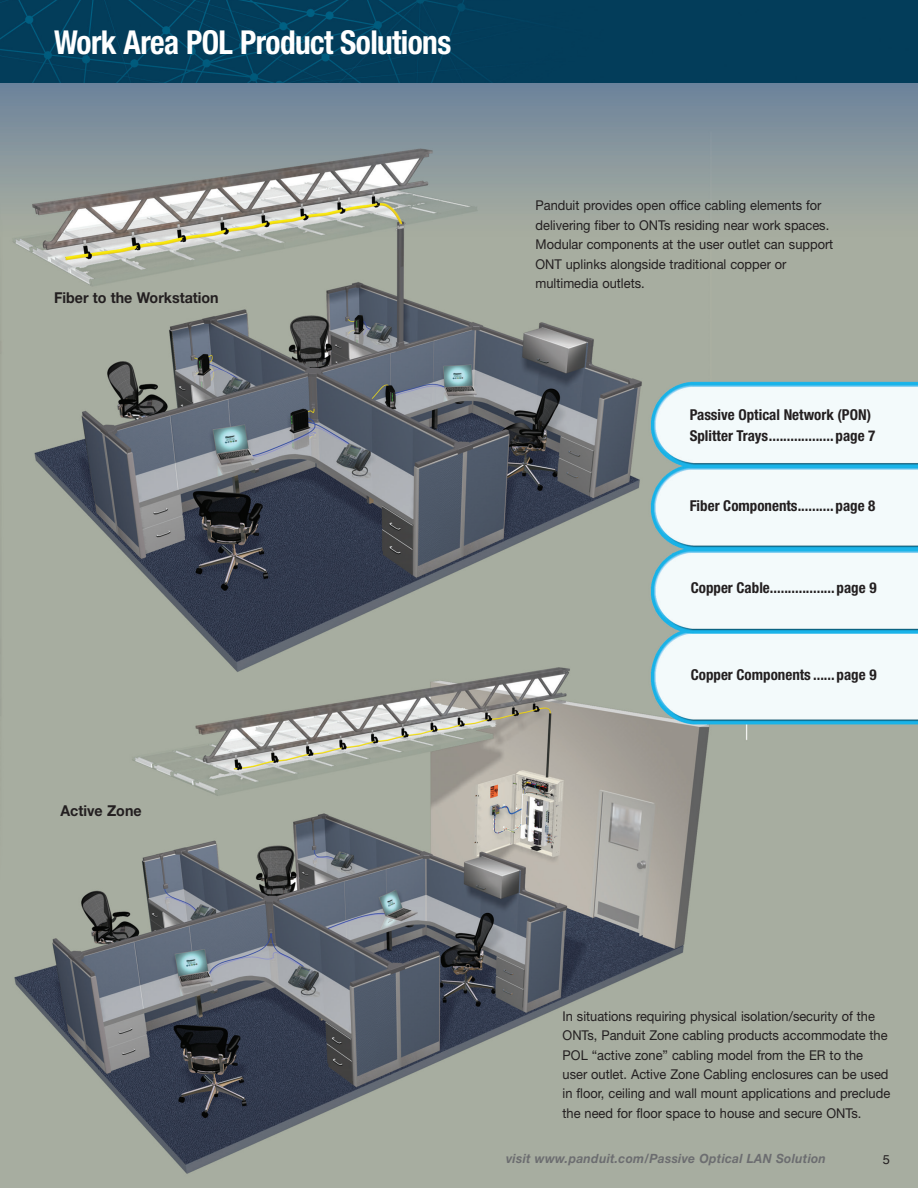
<style>
.page{position:relative;width:918px;height:1188px;background:#fff}
.page>*{position:absolute;margin:0;border:0;box-sizing:border-box;transform-origin:0 0}
.t1{font:700 condensed 33px "Helvetica Neue LT Std";letter-spacing:-.02em;color:#fff;scale:.95 1}
.t2{font:700 condensed 15px/21px "Helvetica Neue LT Std";color:#231f20}
.t3{font:700 15px "Helvetica Neue LT Std";color:#231f20;scale:.95 1}
.t4{font:13.5px/19.5px "Helvetica Neue LT Std";color:#231f20;scale:.95 1}
.t5{font:italic 700 12.75px "Helvetica Neue LT Std";letter-spacing:.025em;color:#6c6d70;scale:.95 1}
.t6{font:12.75px "Helvetica";color:#231f20}
</style>
<div class="page">
<img style="left:0;top:83px;width:918px;height:1105px">
<div style="left:0;top:0;width:918px;height:83px;background:#033d5a"></div>
<h1 class="t1" style="left:54px;top:22px;width:420px">Work Area POL Product Solutions</h1>
<p class="t3" style="left:54px;top:289px;width:175px">Fiber to the Workstation</p>
<p class="t3" style="left:60px;top:802px;width:87px">Active Zone</p>
<p class="t4" style="left:536px;top:195px;width:315px">Panduit provides open office cabling elements for delivering fiber to ONTs residing near work spaces.<br>Modular components at the user outlet can support ONT uplinks alongside traditional copper or multimedia outlets.</p>
<p class="t2" style="left:690px;top:404px;width:187px">Passive Optical Network (PON)<br>Splitter Trays..................page 7</p>
<p class="t2" style="left:690px;top:495px;width:187px">Fiber Components..........page 8</p>
<p class="t2" style="left:691px;top:577px;width:187px">Copper Cable..................page 9</p>
<p class="t2" style="left:691px;top:664px;width:187px">Copper Components ......page 9</p>
<p class="t4" style="left:563px;top:1006px;width:346px">In situations requiring physical isolation/security of the ONTs, Panduit Zone cabling products accommodate the POL “active zone” cabling model from the ER to the user outlet. Active Zone Cabling enclosures can be used in floor, ceiling and wall mount applications and preclude the need for floor space to house and secure ONTs.</p>
<p class="t5" style="left:506px;top:1151px;width:338px">visit www.panduit.com/Passive Optical LAN Solution</p>
<p class="t6" style="left:883px;top:1149px;width:9px">5</p>
</div>
